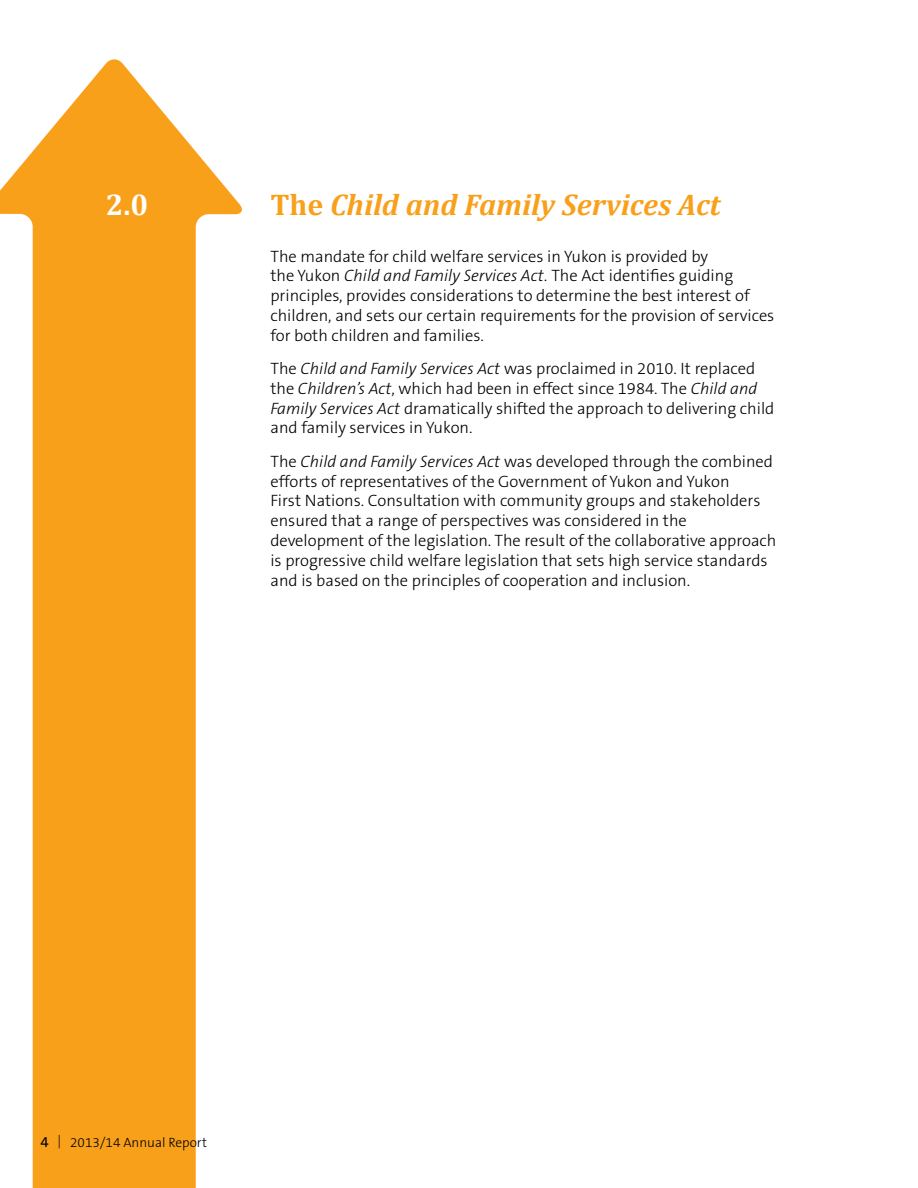
<style>
.page{position:relative;width:918px;height:1188px;background:#fff}
.page>*{position:absolute;margin:0;border:0;box-sizing:border-box;transform-origin:0 0}
.t1{font:italic 700 30px "Cambria";color:#f9a01b}
.t2{font:700 30px "Cambria";color:#fff}
.t3{font:300 16.5px/19.8px "The Sans B3";color:#000}
.t4{font:300 13.5px "The Sans B3";color:#000}
.s1{font-style:normal}
.s2{font-style:italic}
.s3{font-family:"The Sans B5 Plain";font-weight:400;font-size:15px}
</style>
<div class="page">
<svg style="left:0;top:59px;width:242px;height:1129px;fill:#f9a01b"></svg>
<h1 class="t2" style="left:106px;top:186px;width:44px">2.0</h1>
<h1 class="t1" style="left:270px;top:186px;width:452px"><span class="s1">The</span> Child and Family Services Act</h1>
<p class="t3" style="left:270px;top:247px;width:505px">The mandate for child welfare services in Yukon is provided by<br>the Yukon <span class="s2">Child and Family Services Act.</span> The Act identifies guiding principles, provides considerations to determine the best interest of children, and sets our certain requirements for the provision of services for both children and families.</p>
<p class="t3" style="left:270px;top:360px;width:505px">The <span class="s2">Child and Family Services Act</span> was proclaimed in 2010. It replaced the <span class="s2">Children’s Act</span>, which had been in effect since 1984. The <span class="s2">Child and Family Services Act</span> dramatically shifted the approach to delivering child and family services in Yukon.</p>
<p class="t3" style="left:270px;top:452px;width:507px">The <span class="s2">Child and Family Services Act</span> was developed through the combined efforts of representatives of the Government of Yukon and Yukon<br>First Nations. Consultation with community groups and stakeholders ensured that a range of perspectives was considered in the development of the legislation. The result of the collaborative approach is progressive child welfare legislation that sets high service standards and is based on the principles of cooperation and inclusion.</p>
<p class="t4" style="left:40px;top:1135px;width:168px"><span class="s3">4</span> | 2013/14 Annual Report</p>
</div>
